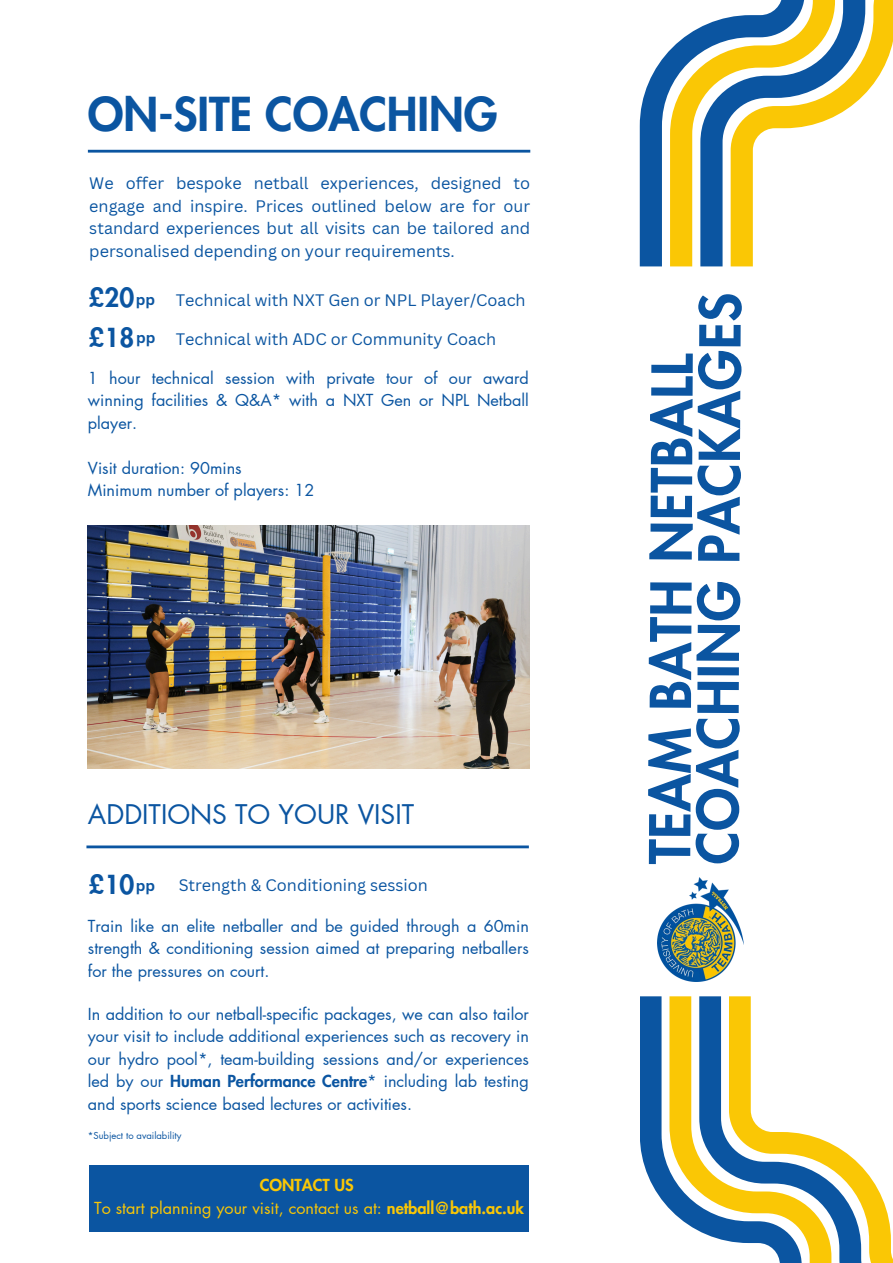
<style>
.page{position:relative;width:893px;height:1263px;background:#fff}
.page>*{position:absolute;margin:0;border:0;box-sizing:border-box;transform-origin:0 0}
.t1{font:800 54.82px/47.8px "Futura LT Pro";letter-spacing:.005em;color:#0b55a1}
.t2{font:800 45.67px "Futura LT Pro";color:#0b55a1}
.t3{font:26.47px "Futura LT Pro";color:#0b55a1}
.t4{font:800 25.65px "Futura LT Pro";color:#0b55a1}
.t5{font:16.2px/22.5px "Futura LT Pro";color:#0b55a1;text-align:justify}
.t6{font:16.2px/22.5px "Canva Sans";color:#0b55a1;text-align:justify}
.t7{font:16.2px/22.5px "Futura LT Pro";color:#fac705;text-align:center}
.t8{font:700 15px "Canva Sans";color:#0b55a1}
.t9{font:9.45px "Futura LT Pro";color:#0b55a1}
.s1{font-weight:800}
</style>
<div class="page">
<hr style="left:88px;top:150px;width:442px;height:3px;background:#0b55a1">
<svg style="left:640px;top:996px;width:253px;height:267px"></svg>
<svg style="left:640px;top:50px;width:30px;height:216px;fill:#0b55a1"></svg>
<svg style="left:670px;top:27px;width:30px;height:239px;fill:#fac705"></svg>
<svg style="left:700px;top:17px;width:30px;height:249px;fill:#0b55a1"></svg>
<svg style="left:730px;top:0;width:163px;height:266px"></svg>
<img style="left:88px;top:525px;width:441px;height:244px">
<hr style="left:86px;top:845px;width:443px;height:3px;background:#0b55a1">
<div style="left:89px;top:1165px;width:440px;height:66px;background:#0b55a1"></div>
<img style="left:658px;top:878px;width:86px;height:104px">
<h5 class="t2" style="left:88px;top:93px;width:411px">ON-SITE COACHING</h5>
<h1 class="t6" style="left:89px;top:172px;width:442px">We offer bespoke netball experiences, designed to engage and inspire. Prices outlined below are for our standard experiences but all visits can be tailored and personalised depending on your requirements.</h1>
<h6 class="t4" style="left:89px;top:286px;width:47px">£20</h6>
<p class="t6" style="left:176px;top:288px;width:351px">Technical with NXT Gen or NPL Player/Coach</p>
<h3 class="t4" style="left:89px;top:326px;width:47px">£18</h3>
<h4 class="t6" style="left:176px;top:327px;width:322px">Technical with ADC or Community Coach</h4>
<h5 class="t8" style="left:136px;top:289px;width:21px">pp</h5>
<h6 class="t8" style="left:136px;top:327px;width:21px">pp</h6>
<h6 class="t5" style="left:88px;top:367px;width:442px">1 hour technical session with private tour of our award winning facilities &amp; Q&amp;A* with a NXT Gen or NPL Netball player.</h6>
<h6 class="t5" style="left:88px;top:457px;width:228px">Visit duration: 90mins<br>Minimum number of players: 12</h6>
<h5 class="t3" style="left:88px;top:802px;width:328px">ADDITIONS TO YOUR VISIT</h5>
<h6 class="t4" style="left:89px;top:873px;width:47px">£10</h6>
<p class="t8" style="left:136px;top:874px;width:21px">pp</p>
<h6 class="t6" style="left:179px;top:873px;width:251px">Strength &amp; Conditioning session</h6>
<h3 class="t5" style="left:88px;top:915px;width:442px">Train like an elite netballer and be guided through a 60min strength &amp; conditioning session aimed at preparing netballers for the pressures on court.</h3>
<h6 class="t5" style="left:88px;top:1003px;width:442px">In addition to our netball-specific packages, we can also tailor your visit to include additional experiences such as recovery in our hydro pool*, team-building sessions and/or experiences led by our <span class="s1">Human Performance Centre</span>* including lab testing and sports science based lectures or activities.</h6>
<p class="t9" style="left:88px;top:1131px;width:95px">*Subject to availability</p>
<h6 class="t7" style="left:94px;top:1175px;width:431px"><span class="s1">CONTACT US<br></span>To start planning your visit, contact us at: <span class="s1">netball@bath.ac.uk</span></h6>
<h3 class="t1" style="left:649px;top:864px;width:573px;rotate:-90deg">TEAM BATH NETBALL<br>COACHING PACKAGES</h3>
</div>
